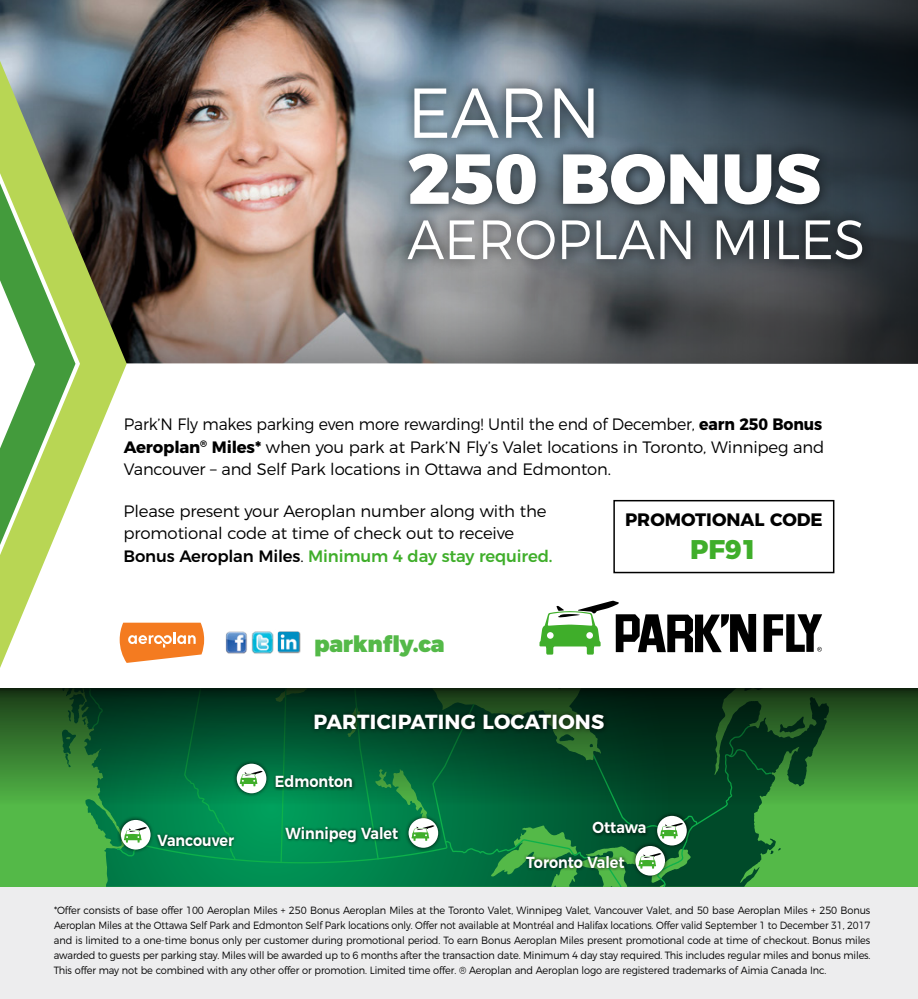
<style>
.page{position:relative;width:918px;height:999px;background:#fff}
.page>*{position:absolute;margin:0;border:0;box-sizing:border-box;transform-origin:0 0}
.t1{font:800 70.5px "Montserrat";color:#fff}
.t2{font:300 70.5px "Montserrat";color:#fff;scale:.95 1}
.t3{font:300 55.35px "Montserrat";color:#fff;scale:.93 1}
.t4{font:800 27px "Montserrat";color:#3fae2a}
.t5{font:900 22.5px "Montserrat";letter-spacing:-.01em;color:#54b948}
.t6{font:700 20.4px "Montserrat";letter-spacing:.01em;color:#fff}
.t7{font:700 18px "Montserrat";color:#000}
.t8{font:300 16.5px/22.5px "Montserrat";letter-spacing:-.01em;color:#000;scale:.95 1}
.t9{font:300 16.5px/22.5px "Montserrat";letter-spacing:-.01em;color:#000}
.t10{font:600 16.05px "Montserrat";color:#fff;scale:.9 1}
.t11{font:300 10.5px/15px "Montserrat";letter-spacing:-.01em;color:#000;text-align:justify;scale:.93 1}
.s1{font-weight:700}
.s2{font-weight:500}
.s3{font-weight:500;color:#3fae2a}
</style>
<div class="page">
<img style="left:0;top:0;width:918px;height:363px">
<div style="left:0;top:831px;width:918px;height:168px;background:#ededee"></div>
<div style="left:396px;top:76px;width:478px;height:196px;background:#000;opacity:.75"></div>
<svg style="left:0;top:48px;width:127px;height:620px"></svg>
<div style="left:613px;top:500px;width:221px;height:73px;border:2px solid #000"></div>
<div style="left:0;top:820px;width:918px;height:67px;background:#54b948"></div>
<svg style="left:117px;top:820px;width:655px;height:67px;background:#0e7b41"></svg>
<svg style="left:0;top:688px;width:918px;height:132px;background:#266c2e"></svg>
<div style="left:631px;top:842px;width:38px;height:37px;background:#000;opacity:.75"></div>
<div style="left:635px;top:846px;width:30px;height:30px;background:#fff;border-radius:50%"></div>
<svg style="left:638px;top:853px;width:23px;height:16px"></svg>
<div style="left:653px;top:812px;width:38px;height:37px;background:#000;opacity:.75"></div>
<div style="left:657px;top:816px;width:30px;height:29px;background:#fff;border-radius:50%"></div>
<svg style="left:569px;top:688px;width:195px;height:151px;background:#084124"></svg>
<div style="left:523px;top:853px;width:105px;height:18px;background:#000;opacity:.75"></div>
<div style="left:590px;top:820px;width:59px;height:17px;background:#000;opacity:.75"></div>
<div style="left:309px;top:709px;width:300px;height:25px;background:#000;opacity:.75"></div>
<svg style="left:43px;top:688px;width:431px;height:175px;background:#0e6c3c"></svg>
<div style="left:282px;top:824px;width:119px;height:21px;background:#000;opacity:.75"></div>
<svg style="left:539px;top:601px;width:217px;height:54px"></svg>
<svg style="left:764px;top:614px;width:58px;height:38px"></svg>
<img style="left:225px;top:631px;width:74px;height:23px">
<div style="left:277px;top:632px;width:24px;height:22px;background:#000;opacity:.5"></div>
<svg style="left:120px;top:623px;width:84px;height:40px"></svg>
<h1 class="t2" style="left:407px;top:58px;width:205px">EARN</h1>
<h1 class="t1" style="left:407px;top:120px;width:415px">250 BONUS</h1>
<h2 class="t3" style="left:407px;top:196px;width:494px">AEROPLAN MILES</h2>
<h3 class="t8" style="left:124px;top:412px;width:739px">Park’N Fly makes parking even more rewarding! Until the end of December, <span class="s1">earn 250 Bonus<br>Aeroplan</span><sup>®</sup> <span class="s1">Miles*</span> when you park at Park’N Fly’s Valet locations in Toronto, Winnipeg and<br>Vancouver – and Self Park locations in Ottawa and Edmonton.</h3>
<h3 class="t7" style="left:625px;top:505px;width:199px">PROMOTIONAL CODE</h3>
<h3 class="t4" style="left:690px;top:527px;width:69px">PF91</h3>
<h3 class="t9" style="left:124px;top:498px;width:430px">Please present your Aeroplan number along with the promotional code at time of check out to receive<br><span class="s2">Bonus Aeroplan Miles</span>. <span class="s3">Minimum 4 day stay required.</span></h3>
<h3 class="t5" style="left:314px;top:625px;width:132px">parknfly.ca</h3>
<h3 class="t6" style="left:313px;top:705px;width:292px">PARTICIPATING LOCATIONS</h3>
<h3 class="t10" style="left:158px;top:827px;width:87px">Vancouver</h3>
<h3 class="t10" style="left:275px;top:769px;width:88px">Edmonton</h3>
<h3 class="t10" style="left:286px;top:820px;width:127px">Winnipeg Valet</h3>
<h3 class="t10" style="left:593px;top:815px;width:61px">Ottawa</h3>
<h3 class="t10" style="left:526px;top:849px;width:111px">Toronto Valet</h3>
<p class="t11" style="left:54px;top:902px;width:880px">*Offer consists of base offer 100 Aeroplan Miles + 250 Bonus Aeroplan Miles at the Toronto Valet, Winnipeg Valet, Vancouver Valet, and 50 base Aeroplan Miles + 250 Bonus Aeroplan Miles at the Ottawa Self Park and Edmonton Self Park locations only. Offer not available at Montréal and Halifax locations. Offer valid September 1 to December 31, 2017 and is limited to a one-time bonus only per customer during promotional period. To earn Bonus Aeroplan Miles present promotional code at time of checkout. Bonus miles awarded to guests per parking stay. Miles will be awarded up to 6 months after the transaction date. Minimum 4 day stay required. This includes regular miles and bonus miles.<br>This offer may not be combined with any other offer or promotion. Limited time offer. ® Aeroplan and Aeroplan logo are registered trademarks of Aimia Canada Inc.</p>
</div>
